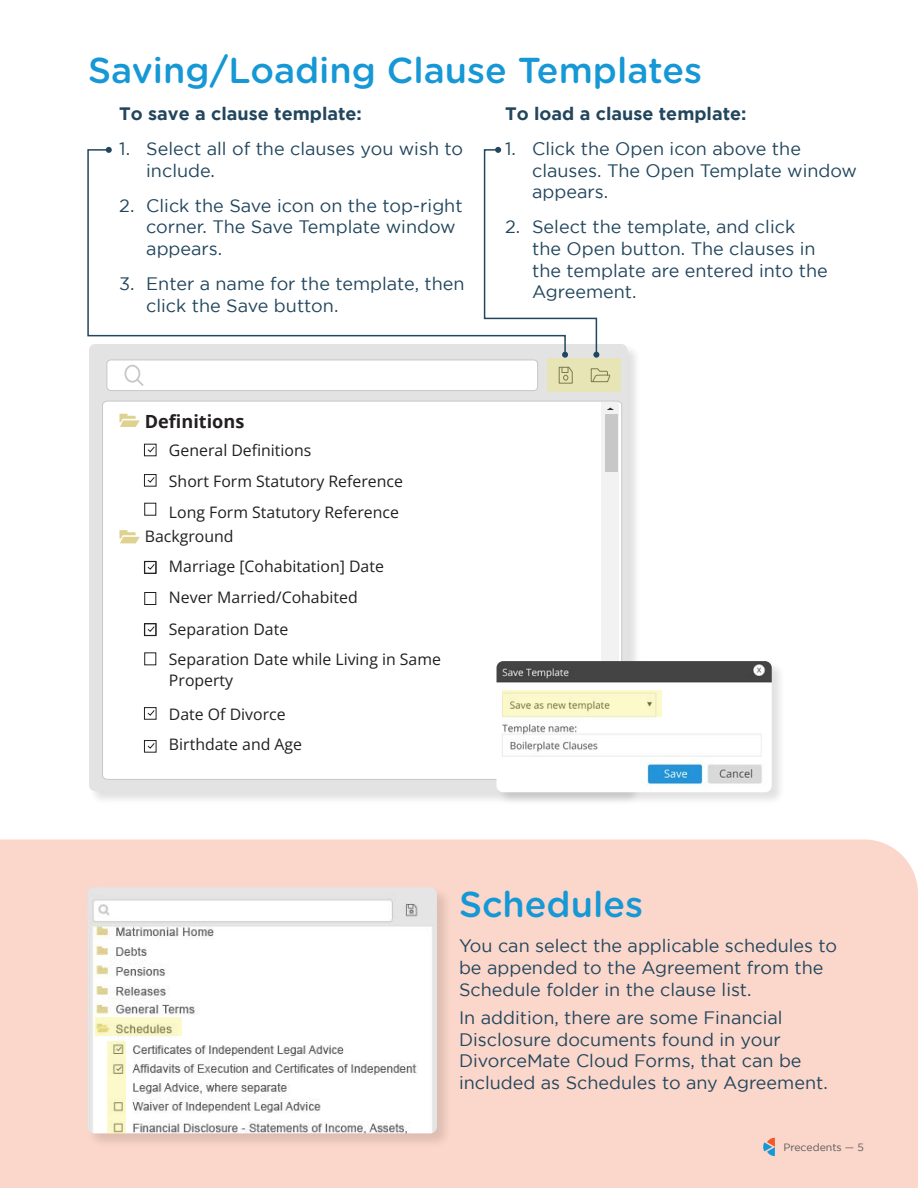
<style>
.page{position:relative;width:918px;height:1188px;background:#fff}
.page>*{position:absolute;margin:0;border:0;box-sizing:border-box;transform-origin:0 0}
.t1{font:500 36px "Gotham Rounded";color:#1598d5}
.t2{font:700 18.15px "Open Sans";color:#231f20}
.t3{font:18px/21.6px "Gotham";color:#22465d}
.t4{font:700 18px "Gotham";color:#22465d}
.t5{font:15.9px/30.9px "Open Sans";color:#231f20}
.t6{font:10.5px "Gotham";color:#58595b}
</style>
<div class="page">
<div style="left:89px;top:344px;width:552px;height:461px;background:#000;opacity:.12"></div>
<div style="left:89px;top:344px;width:539px;height:447px;background:#e3e3e3"></div>
<svg style="left:102px;top:400px;width:521px;height:380px"></svg>
<div style="left:602px;top:402px;width:17px;height:377px;background:#f2f2f2"></div>
<div style="left:605px;top:415px;width:12px;height:57px;background:#c7c7c7"></div>
<svg style="left:607px;top:408px;width:7px;height:2px"></svg>
<div style="left:107px;top:360px;width:431px;height:31px;background:#fff;border-radius:4px"></div>
<div style="left:107px;top:360px;width:431px;height:31px;border:1px solid #c6c7c7;border-radius:4px"></div>
<div style="left:124px;top:365px;width:16px;height:18px;border:2px solid #c6c7c7;border-radius:50%"></div>
<svg style="left:135px;top:377px;width:9px;height:9px"></svg>
<svg style="left:120px;top:414px;width:20px;height:13px"></svg>
<svg style="left:120px;top:530px;width:20px;height:13px"></svg>
<div style="left:144px;top:444px;width:13px;height:12px;border:1px solid #221f1f"></div>
<svg style="left:147px;top:446px;width:9px;height:7px"></svg>
<div style="left:144px;top:474px;width:13px;height:13px;border:1px solid #221f1f"></div>
<svg style="left:147px;top:476px;width:9px;height:7px"></svg>
<svg style="left:147px;top:563px;width:7px;height:7px"></svg>
<svg style="left:147px;top:625px;width:7px;height:8px"></svg>
<div style="left:144px;top:707px;width:13px;height:13px;border:1px solid #221f1f"></div>
<svg style="left:147px;top:709px;width:9px;height:7px"></svg>
<div style="left:144px;top:740px;width:13px;height:13px;border:1px solid #221f1f"></div>
<svg style="left:147px;top:742px;width:9px;height:7px"></svg>
<div style="left:144px;top:503px;width:12px;height:13px;border:1px solid #221f1f"></div>
<div style="left:144px;top:561px;width:12px;height:13px;border:1px solid #221f1f"></div>
<div style="left:144px;top:592px;width:12px;height:13px;border:1px solid #221f1f"></div>
<div style="left:144px;top:623px;width:12px;height:13px;border:1px solid #221f1f"></div>
<div style="left:144px;top:652px;width:12px;height:13px;border:1px solid #221f1f"></div>
<div style="left:0;top:839px;width:918px;height:349px;background:#fbd6ca"></div>
<div style="left:496px;top:661px;width:290px;height:145px;background:#000;opacity:.12"></div>
<img style="left:497px;top:661px;width:275px;height:131px">
<svg style="left:87px;top:149px;width:396px;height:207px"></svg>
<svg style="left:106px;top:147px;width:6px;height:6px"></svg>
<svg style="left:483px;top:147px;width:116px;height:211px"></svg>
<svg style="left:547px;top:358px;width:74px;height:34px;background:#e0ddaf"></svg>
<svg style="left:502px;top:690px;width:160px;height:26px;background:#f3f1c2"></svg>
<div style="left:86px;top:885px;width:366px;height:264px;background:#000;opacity:.12"></div>
<img style="left:87px;top:887px;width:350px;height:246px">
<svg style="left:95px;top:1017px;width:87px;height:19px;background:#ebe9b8"></svg>
<svg style="left:108px;top:1041px;width:18px;height:93px;background:#f0eebf"></svg>
<svg style="left:763px;top:1138px;width:12px;height:18px"></svg>
<h1 class="t1" style="left:88px;top:44px;width:616px">Saving/Loading Clause Templates</h1>
<p class="t4" style="left:119px;top:103px;width:244px">To save a clause template:</p>
<p class="t3" style="left:146px;top:138px;width:318px;text-indent:-27px">1. Select all of the clauses you wish to include.</p>
<p class="t3" style="left:146px;top:194px;width:318px;text-indent:-27px">2. Click the Save icon on the top-right corner. The Save Template window appears.</p>
<p class="t3" style="left:146px;top:273px;width:320px;text-indent:-27px">3. Enter a name for the template, then click the Save button.</p>
<p class="t2" style="left:145px;top:408px;width:101px">Definitions</p>
<p class="t5" style="left:169px;top:435px;width:236px">General Definitions<br>Short Form Statutory Reference<br>Long Form Statutory Reference</p>
<p class="t5" style="left:169px;top:521px;width:217px;text-indent:-24px">Background<br>Marriage [Cohabitation] Date<br>Never Married/Cohabited<br>Separation Date</p>
<p class="t5" style="left:169px;top:648px;width:274px;line-height:21.5px">Separation Date while Living in Same<br>Property</p>
<p class="t5" style="left:169px;top:698px;width:135px;line-height:30.5px">Date Of Divorce<br>Birthdate and Age</p>
<p class="t4" style="left:505px;top:103px;width:243px">To load a clause template:</p>
<p class="t3" style="left:532px;top:138px;width:327px;text-indent:-27px">1. Click the Open icon above the clauses. The Open Template window appears.</p>
<p class="t3" style="left:532px;top:216px;width:297px;text-indent:-27px">2. Select the template, and click the Open button. The clauses in the template are entered into the<br>Agreement.</p>
<h1 class="t1" style="left:459px;top:879px;width:186px">Schedules</h1>
<p class="t3" style="left:459px;top:935px;width:380px">You can select the applicable schedules to be appended to the Agreement from the<br>Schedule folder in the clause list.</p>
<p class="t3" style="left:459px;top:1007px;width:370px">In addition, there are some Financial Disclosure documents found in your DivorceMate Cloud Forms, that can be included as Schedules to any Agreement.</p>
<p class="t6" style="left:783px;top:1142px;width:82px">Precedents — 5</p>
</div>
